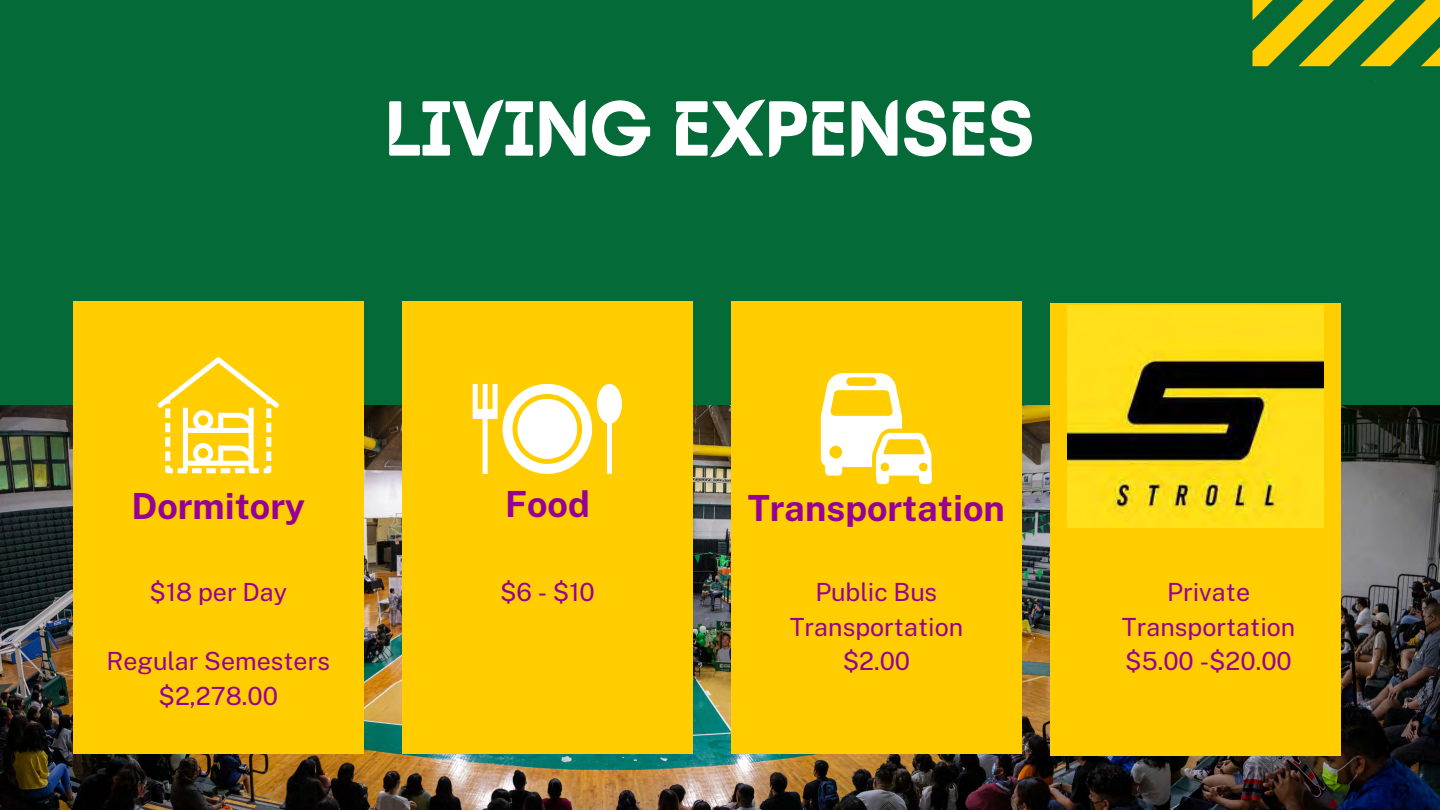
<style>
.page{position:relative;width:1440px;height:810px;background:#046a38}
.page>*{position:absolute;margin:0;border:0;box-sizing:border-box;transform-origin:0 0}
.t1{font:700 80px "Batangas";color:#fff}
.t2{font:700 36px "Public Sans";color:#960096}
.t3{font:25px/34.5px "Public Sans";color:#960096;text-align:center}
</style>
<div class="page">
<img style="left:0;top:405px;width:1440px;height:405px">
<div style="left:73px;top:301px;width:291px;height:453px;background:#ffcd00"></div>
<div style="left:402px;top:301px;width:291px;height:453px;background:#ffcd00"></div>
<div style="left:731px;top:301px;width:291px;height:453px;background:#ffcd00"></div>
<svg style="left:1253px;top:0;width:187px;height:81px"></svg>
<svg style="left:158px;top:357px;width:121px;height:116px"></svg>
<svg style="left:473px;top:384px;width:149px;height:90px"></svg>
<svg style="left:821px;top:373px;width:111px;height:111px"></svg>
<div style="left:1050px;top:303px;width:291px;height:453px;background:#ffcd00"></div>
<img style="left:1068px;top:305px;width:255px;height:223px">
<h1 class="t1" style="left:385px;top:81px;width:651px">LIVING EXPENSES</h1>
<h2 class="t2" style="left:132px;top:485px;width:175px">Dormitory</h2>
<h2 class="t2" style="left:505px;top:482px;width:86px">Food</h2>
<h2 class="t2" style="left:748px;top:486px;width:259px">Transportation</h2>
<p class="t3" style="left:150px;top:575px;width:139px">$18 per Day</p>
<p class="t3" style="left:107px;top:644px;width:225px">Regular Semesters $2,278.00</p>
<p class="t3" style="left:500px;top:575px;width:96px">$6 - $10</p>
<p class="t3" style="left:790px;top:575px;width:175px">Public Bus<br>Transportation $2.00</p>
<p class="t3" style="left:1122px;top:575px;width:175px">Private<br>Transportation $5.00 -$20.00</p>
</div>
